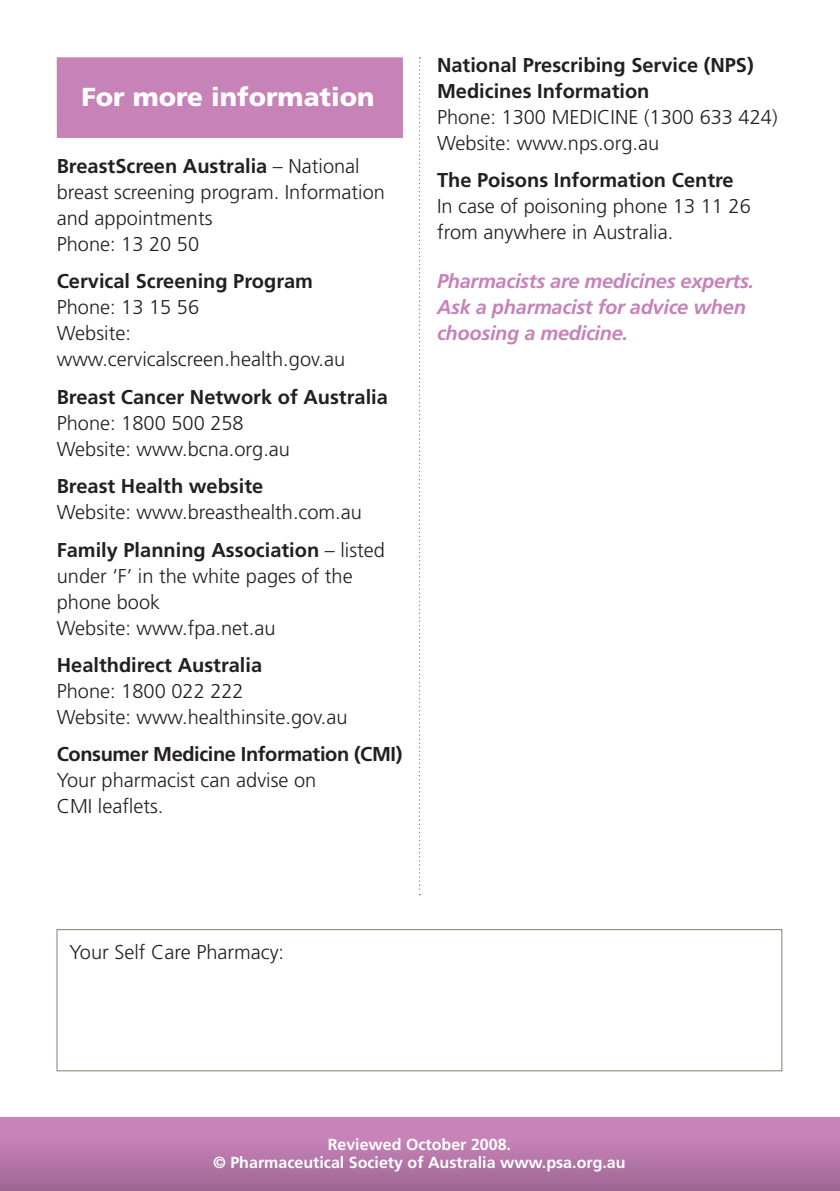
<style>
.page{position:relative;width:840px;height:1191px;background:#fff}
.page>*{position:absolute;margin:0;border:0;box-sizing:border-box;transform-origin:0 0}
.FC_Subhead_1{font:900 26px "Frutiger LT Std";color:#fff}
.FC_Body_text{font:300 20px/26px "Frutiger LT Std";color:#231f20}
.FC_Subhead_2{font:italic 700 20px/26px "Frutiger LT Std";letter-spacing:-.015em;color:#c782b8}
.FC_Body_text-2{font:700 16px/18px "Frutiger LT Std";color:#fff;text-align:center}
.s1{font-weight:700}
</style>
<div class="page">
<div style="left:0;top:1117px;width:839px;height:74px;background:linear-gradient(to bottom,#d188c1,#a16996)"></div>
<svg style="left:418px;top:57px;width:2px;height:838px"></svg>
<div style="left:57px;top:929px;width:724px;height:142px;border:1px solid #887f6f"></div>
<div style="left:57px;top:57px;width:346px;height:81px;background:#c782b8"></div>
<svg style="left:57px;top:57px;width:28px;height:1px"></svg>
<p class="FC_Subhead_1" style="left:81px;top:82px;width:294px">For more information</p>
<p class="FC_Body_text" style="left:57px;top:153px;width:329px"><span class="s1">BreastScreen Australia</span> – National breast screening program. Information and appointments<br>Phone: 13 20 50</p>
<p class="FC_Body_text" style="left:57px;top:269px;width:290px"><span class="s1">Cervical Screening Program<br></span>Phone: 13 15 56<br>Website: www.cervicalscreen.health.gov.au</p>
<p class="FC_Body_text" style="left:57px;top:384px;width:332px"><span class="s1">Breast Cancer Network of Australia<br></span>Phone: 1800 500 258<br>Website: www.bcna.org.au</p>
<p class="FC_Body_text" style="left:57px;top:473px;width:306px"><span class="s1">Breast Health website<br></span>Website: www.breasthealth.com.au</p>
<p class="FC_Body_text" style="left:57px;top:537px;width:329px"><span class="s1">Family Planning Association</span> – listed under ‘F’ in the white pages of the phone book<br>Website: www.fpa.net.au</p>
<p class="FC_Body_text" style="left:57px;top:652px;width:292px"><span class="s1">Healthdirect Australia<br></span>Phone: 1800 022 222<br>Website: www.healthinsite.gov.au</p>
<p class="FC_Body_text" style="left:57px;top:741px;width:347px"><span class="s1">Consumer Medicine Information (CMI)<br></span>Your pharmacist can advise on<br>CMI leaflets.</p>
<p class="FC_Body_text" style="left:437px;top:52px;width:342px"><span class="s1">National Prescribing Service (NPS)<br>Medicines Information<br></span>Phone: 1300 MEDICINE (1300 633 424)<br>Website: www.nps.org.au</p>
<p class="FC_Body_text" style="left:437px;top:167px;width:315px"><span class="s1">The Poisons Information Centre<br></span>In case of poisoning phone 13 11 26 from anywhere in Australia.</p>
<p class="FC_Subhead_2" style="left:437px;top:268px;width:318px">Pharmacists are medicines experts.<br>Ask a pharmacist for advice when choosing a medicine.</p>
<p class="FC_Body_text" style="left:69px;top:939px;width:216px">Your Self Care Pharmacy:</p>
<p class="FC_Body_text-2" style="left:213px;top:1135px;width:414px">Reviewed October 2008.<br>© Pharmaceutical Society of Australia www.psa.org.au</p>
</div>
